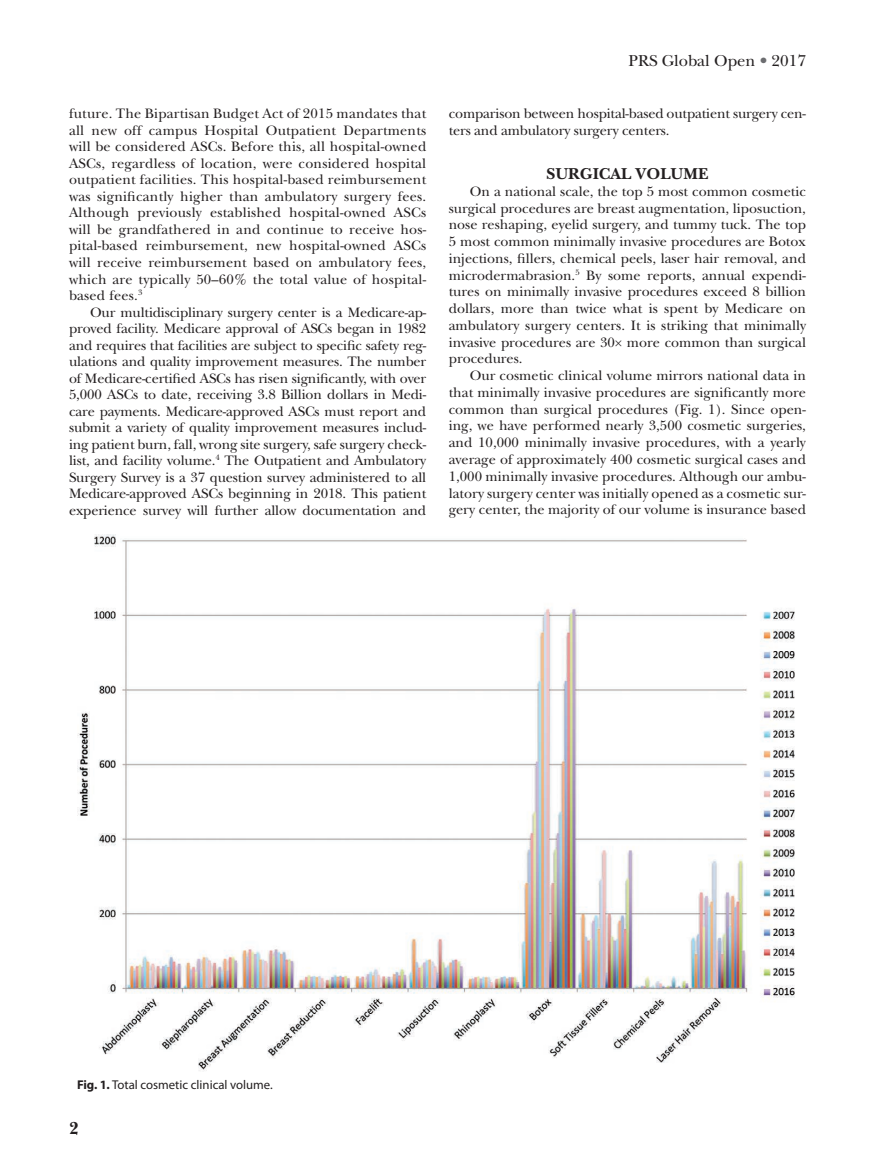
<style>
.page{position:relative;width:878px;height:1175px;background:#fff}
.page>*{position:absolute;margin:0;border:0;box-sizing:border-box;transform-origin:0 0}
.t1{font:700 18px "New Baskerville";color:#231f20}
.t2{font:16.5px "New Baskerville";color:#231f20}
.t3{font:700 16.5px "New Baskerville";color:#231f20}
.t4{font:14.25px/16.5px "New Baskerville";color:#231f20;text-align:justify}
.t5{font:12.75px "Myriad Pro";color:#231f20}
.s1{color:#6c6d70}
.s2{font-weight:700}
</style>
<div class="page">
<img style="left:77px;top:534px;width:718px;height:537px">
<p class="t4" style="left:69px;top:106px;width:359px">future. The Bipartisan Budget Act of 2015 mandates that all new off campus Hospital Outpatient Departments will be considered ASCs. Before this, all hospital-owned ASCs, regardless of location, were considered hospital outpatient facilities. This hospital-based reimbursement was significantly higher than ambulatory surgery fees.<br>Although previously established hospital-owned ASCs will be grandfathered in and continue to receive hos&shy;pital-based reimbursement, new hospital-owned ASCs will receive reimbursement based on ambulatory fees, which are typically 50–60% the total value of hospital&shy;based fees.<sup>3</sup></p>
<p class="t4" style="left:69px;top:304px;width:359px;text-indent:21px">Our multidisciplinary surgery center is a Medicare-ap&shy;proved facility. Medicare approval of ASCs began in 1982 and requires that facilities are subject to specific safety reg&shy;ulations and quality improvement measures. The number of Medicare-certified ASCs has risen significantly, with over 5,000 ASCs to date, receiving 3.8 Billion dollars in Medi&shy;care payments. Medicare-approved ASCs must report and submit a variety of quality improvement measures includ&shy;ing patient burn, fall, wrong site surgery, safe surgery check&shy;list, and facility volume.<sup>4</sup> The Outpatient and Ambulatory Surgery Survey is a 37 question survey administered to all Medicare-approved ASCs beginning in 2018. This patient experience survey will further allow documentation and</p>
<p class="t2" style="left:628px;top:51px;width:179px">PRS Global Open <span class="s1">•</span> 2017</p>
<p class="t4" style="left:449px;top:105px;width:359px">comparison between hospital-based outpatient surgery cen&shy;ters and ambulatory surgery centers.</p>
<p class="t3" style="left:546px;top:164px;width:163px">SURGICAL VOLUME</p>
<p class="t4" style="left:448px;top:183px;width:359px;text-indent:21px">On a national scale, the top 5 most common cosmetic surgical procedures are breast augmentation, liposuction, nose reshaping, eyelid surgery, and tummy tuck. The top 5 most common minimally invasive procedures are Botox injections, fillers, chemical peels, laser hair removal, and microdermabrasion.<sup>5</sup> By some reports, annual expendi&shy;tures on minimally invasive procedures exceed 8 billion dollars, more than twice what is spent by Medicare on ambulatory surgery centers. It is striking that minimally invasive procedures are 30× more common than surgical procedures.</p>
<p class="t4" style="left:449px;top:367px;width:359px;text-indent:21px">Our cosmetic clinical volume mirrors national data in that minimally invasive procedures are significantly more common than surgical procedures (Fig. 1). Since open&shy;ing, we have performed nearly 3,500 cosmetic surgeries, and 10,000 minimally invasive procedures, with a yearly average of approximately 400 cosmetic surgical cases and 1,000 minimally invasive procedures. Although our ambu&shy;latory surgery center was initially opened as a cosmetic sur&shy;gery center, the majority of our volume is insurance based</p>
<p class="t5" style="left:77px;top:1076px;width:197px"><span class="s2">Fig. 1.</span> Total cosmetic clinical volume.</p>
<p class="t1" style="left:69px;top:1118px;width:11px">2</p>
</div>
